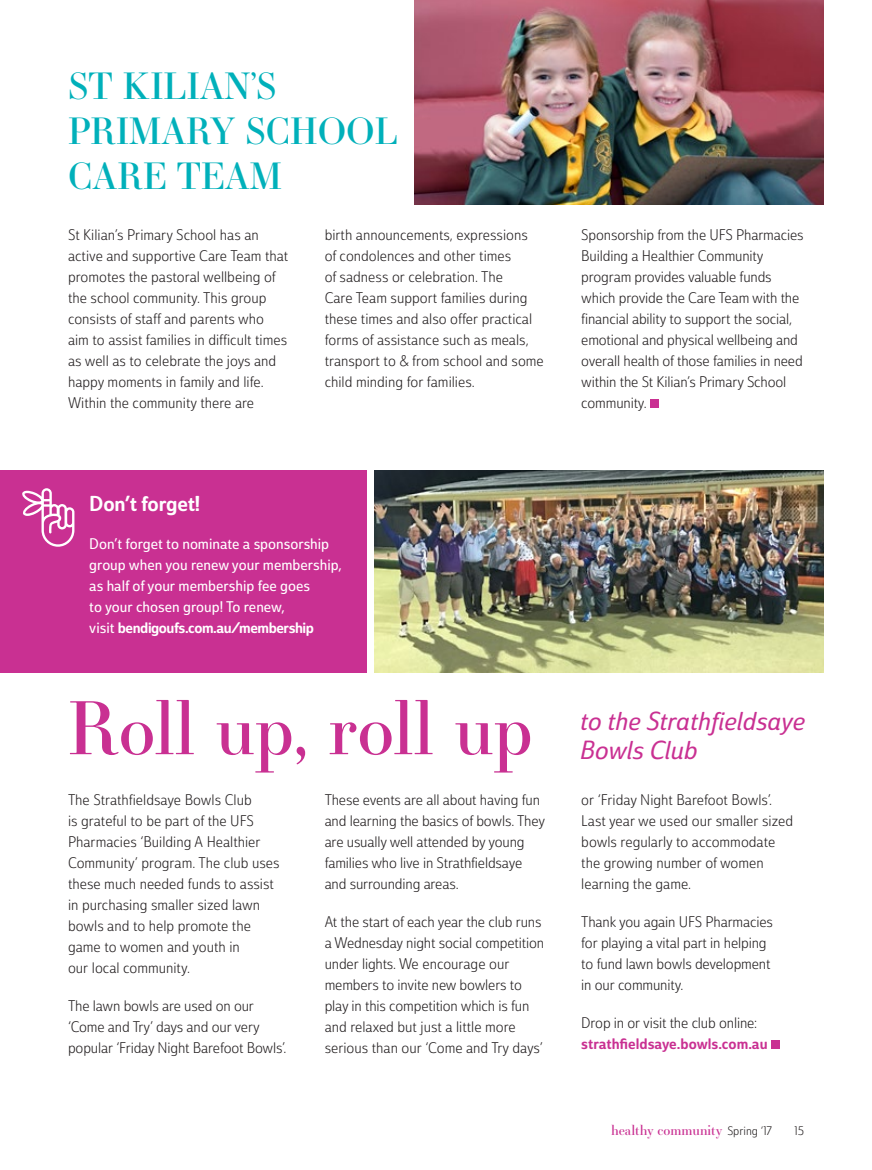
<style>
.page{position:relative;width:872px;height:1170px;background:#fff}
.page>*{position:absolute;margin:0;border:0;box-sizing:border-box;transform-origin:0 0}
.t1{font:72px "Essonnes Display";color:#c93092}
.t2{font:36px/45px "Essonnes Display";color:#00b0ba}
.t3{font:25.5px/28.5px "Solitas Nor Boo It";color:#c93092}
.t4{font:21px "Solitas Nor Med";letter-spacing:-.01em;color:#fff}
.t5{font:15px/21px "Solitas Nor Lig";letter-spacing:-.005em;color:#231f20}
.t6{font:15px/21px "Solitas Nor Boo";color:#fff}
.t7{font:15px "Solitas Nor Med";letter-spacing:-.03em;color:#fff}
.t8{font:15px "Solitas Nor Med";color:#c93092}
.t9{font:13.5px "Essonnes Display";color:#c93092}
.t10{font:12px "Solitas Nor Lig";color:#231f20}
.s1{font-family:"Solitas Nor Boo"}
.s2{font-family:"Solitas Nor Lig";font-size:12px;color:#231f20}
</style>
<div class="page">
<div style="left:0;top:470px;width:366px;height:202px;background:#c93092"></div>
<svg style="left:22px;top:488px;width:52px;height:58px"></svg>
<div style="left:771px;top:1040px;width:8px;height:9px;background:#c93092"></div>
<img style="left:374px;top:470px;width:449px;height:202px">
<div style="left:650px;top:399px;width:8px;height:9px;background:#c93092"></div>
<img style="left:415px;top:0;width:408px;height:204px">
<h2 class="t2" style="left:68px;top:62px;width:332px">ST KILIAN’S<br>PRIMARY SCHOOL<br>CARE TEAM</h2>
<p class="t5" style="left:68px;top:224px;width:222px">St Kilian’s Primary School has an active and supportive Care Team that promotes the pastoral wellbeing of the school community. This group consists of staff and parents who aim to assist families in difficult times as well as to celebrate the joys and happy moments in family and life.<br>Within the community there are</p>
<p class="t5" style="left:325px;top:224px;width:221px">birth announcements, expressions<br>of condolences and other times<br>of sadness or celebration. The<br>Care Team support families during these times and also offer practical forms of assistance such as meals, transport to &amp; from school and some child minding for families.</p>
<p class="t5" style="left:581px;top:224px;width:224px">Sponsorship from the UFS Pharmacies Building a Healthier Community program provides valuable funds which provide the Care Team with the financial ability to support the social, emotional and physical wellbeing and overall health of those families in need within the St Kilian’s Primary School community.</p>
<h3 class="t4" style="left:89px;top:491px;width:112px">Don’t forget!</h3>
<p class="t6" style="left:89px;top:534px;width:254px">Don’t forget to nominate a sponsorship group when you renew your membership, as half of your membership fee goes<br>to your chosen group! To renew,</p>
<p class="t7" style="left:89px;top:619px;width:226px"><span class="s1">visit</span> bendigoufs.com.au/membership</p>
<h1 class="t1" style="left:68px;top:677px;width:466px">Roll up, roll up</h1>
<p class="t5" style="left:68px;top:789px;width:213px">The Strathfieldsaye Bowls Club<br>is grateful to be part of the UFS<br>Pharmacies ‘Building A Healthier<br>Community’ program. The club uses these much needed funds to assist in purchasing smaller sized lawn bowls and to help promote the game to women and youth in<br>our local community.</p>
<p class="t5" style="left:68px;top:995px;width:220px">The lawn bowls are used on our ‘Come and Try’ days and our very popular ‘Friday Night Barefoot Bowls’.</p>
<p class="t5" style="left:325px;top:789px;width:222px">These events are all about having fun and learning the basics of bowls. They are usually well attended by young families who live in Strathfieldsaye and surrounding areas.</p>
<p class="t5" style="left:325px;top:911px;width:221px">At the start of each year the club runs a Wednesday night social competition under lights. We encourage our members to invite new bowlers to play in this competition which is fun and relaxed but just a little more serious than our ‘Come and Try days’</p>
<h3 class="t3" style="left:580px;top:707px;width:226px">to the Strathfieldsaye<br>Bowls Club</h3>
<p class="t5" style="left:581px;top:789px;width:213px">or ‘Friday Night Barefoot Bowls’.<br>Last year we used our smaller sized bowls regularly to accommodate the growing number of women learning the game.</p>
<p class="t5" style="left:581px;top:911px;width:193px">Thank you again UFS Pharmacies for playing a vital part in helping to fund lawn bowls development in our community.</p>
<p class="t5" style="left:581px;top:1012px;width:177px">Drop in or visit the club online:</p>
<p class="t8" style="left:581px;top:1034px;width:188px">strathfieldsaye.bowls.com.au</p>
<p class="t9" style="left:611px;top:1120px;width:162px">healthy community <span class="s2">Spring ‘17</span></p>
<p class="t10" style="left:794px;top:1122px;width:11px">15</p>
</div>
